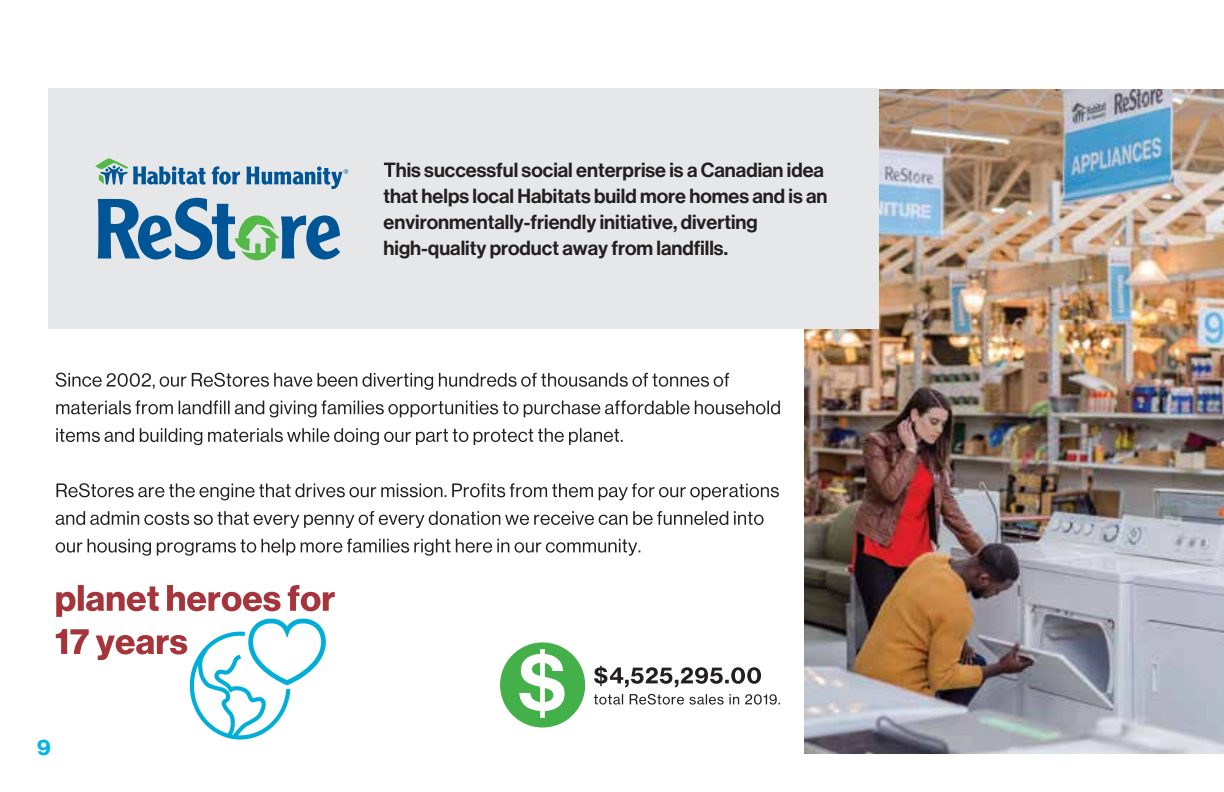
<style>
.page{position:relative;width:1224px;height:792px;background:#fff}
.page>*{position:absolute;margin:0;border:0;box-sizing:border-box;transform-origin:0 0}
.t1{font:80.2px "N Haas Grotesk DS Pro 65 Md";color:#fff}
.t2{font:22px "N Haas Grotesk DS Pro 75 Bd";color:#00b5df}
.t3{font:20px/26px "N Haas Grotesk DS Pro 65 Md";color:#231f20}
</style>
<div class="page">
<svg style="left:56px;top:373px;width:673px;height:17px"></svg>
<svg style="left:56px;top:400px;width:724px;height:17px"></svg>
<svg style="left:56px;top:428px;width:567px;height:17px"></svg>
<svg style="left:56px;top:483px;width:723px;height:17px"></svg>
<svg style="left:56px;top:511px;width:708px;height:17px"></svg>
<svg style="left:56px;top:539px;width:584px;height:17px"></svg>
<img style="left:805px;top:90px;width:419px;height:663px">
<div style="left:49px;top:88px;width:830px;height:240px;background:#e6e7e8"></div>
<svg style="left:384px;top:163px;width:11px;height:14px"></svg>
<svg style="left:95px;top:158px;width:110px;height:27px"></svg>
<svg style="left:212px;top:166px;width:28px;height:19px"></svg>
<svg style="left:246px;top:166px;width:102px;height:23px"></svg>
<svg style="left:98px;top:198px;width:242px;height:62px"></svg>
<svg style="left:251px;top:166px;width:73px;height:517px"></svg>
<svg style="left:56px;top:585px;width:279px;height:32px"></svg>
<svg style="left:56px;top:629px;width:237px;height:111px"></svg>
<svg style="left:594px;top:666px;width:167px;height:21px"></svg>
<svg style="left:594px;top:694px;width:186px;height:11px"></svg>
<svg style="left:500px;top:655px;width:13px;height:61px"></svg>
<div style="left:500px;top:642px;width:85px;height:86px;background:#43b049;border-radius:50%"></div>
<p class="t2" style="left:37px;top:735px;width:15px">9</p>
<p class="t3" style="left:384px;top:157px;width:446px;text-indent:12px">his successful social enterprise is a Canadian idea that helps local Habitats build more homes and is an environmentally-friendly initiative, diverting high-quality product away from landfills.</p>
<h1 class="t1" style="left:518px;top:635px;width:51px">$</h1>
</div>
